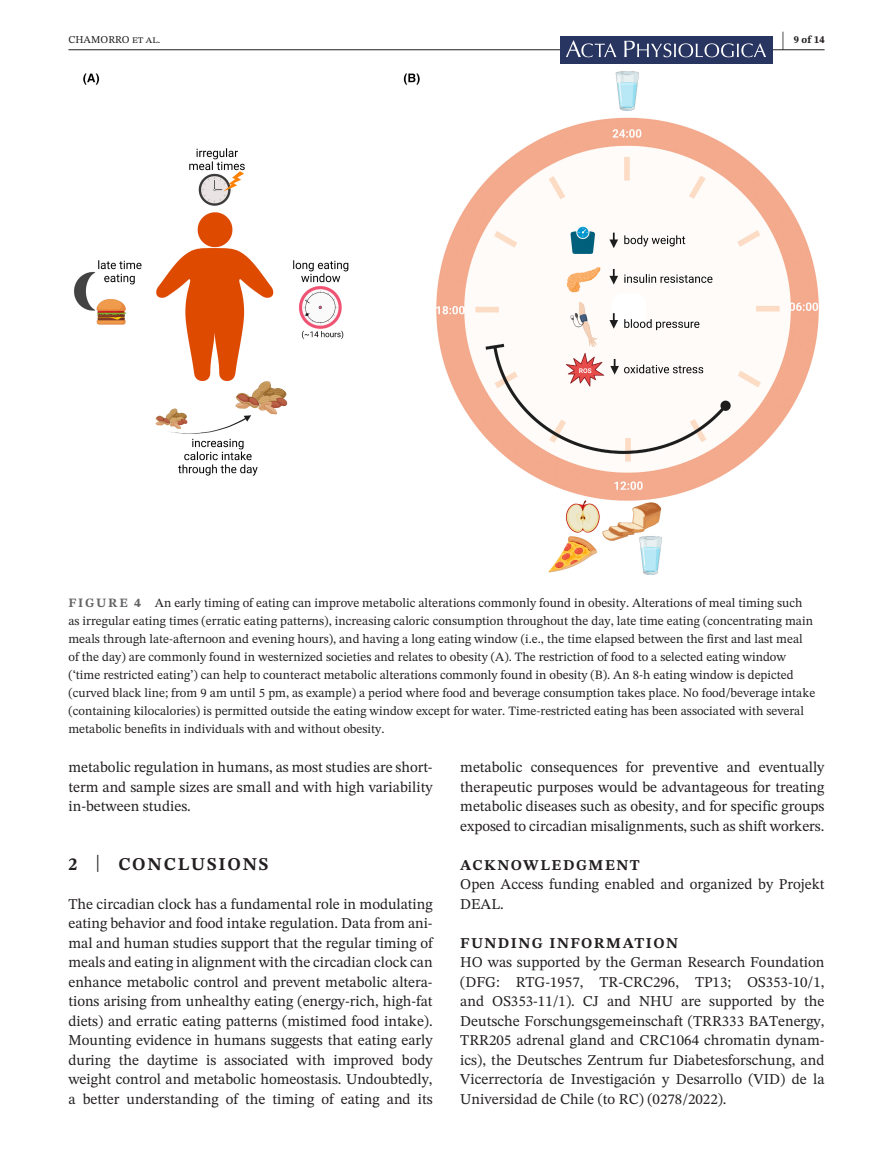
<style>
.page{position:relative;width:893px;height:1174px;background:#fff}
.page>*{position:absolute;margin:0;border:0;box-sizing:border-box;transform-origin:0 0}
.t1{font:700 21px "STIX Two Text";color:#231f20;scale:.42 1}
.t2{font:700 18px "STIX Two Text";letter-spacing:.1em;color:#231f20}
.t3{font:15px/19.5px "STIX Two Text";color:#231f20;text-align:justify}
.t4{font:700 15px "STIX Two Text";letter-spacing:.1em;color:#231f20}
.t5{font:12.75px/18px "STIX Two Text";color:#231f20}
.t6{font:10.5px "STIX Two Text";color:#231f20}
.t7{font:700 10.5px "STIX Two Text";color:#231f20}
.s1{font-weight:700;color:#636366}
.s2{font-weight:400;font-size:23.7px}
</style>
<div class="page">
<hr style="left:68px;top:49px;width:756px;height:1px;background:#231f20">
<div style="left:560px;top:36px;width:212px;height:27px;background:#293561"></div>
<svg style="left:566px;top:40px;width:50px;height:17px"></svg>
<svg style="left:624px;top:41px;width:142px;height:16px"></svg>
<img style="left:74px;top:71px;width:745px;height:504px">
<h1 class="t1" style="left:782px;top:24px;width:8px">|</h1>
<p class="t6" style="left:68px;top:32px;width:93px">CHAMORRO et al.</p>
<p class="t7" style="left:794px;top:32px;width:32px">9 of 14</p>
<p class="t5" style="left:68px;top:594px;width:748px"><span class="s1">FIGURE 4</span> An early timing of eating can improve metabolic alterations commonly found in obesity. Alterations of meal timing such as irregular eating times (erratic eating patterns), increasing caloric consumption throughout the day, late time eating (concentrating main meals through late-afternoon and evening hours), and having a long eating window (i.e., the time elapsed between the first and last meal of the day) are commonly found in westernized societies and relates to obesity (A). The restriction of food to a selected eating window (‘time restricted eating’) can help to counteract metabolic alterations commonly found in obesity (B). An 8-h eating window is depicted (curved black line; from 9 am until 5 pm, as example) a period where food and beverage consumption takes place. No food/beverage intake (containing kilocalories) is permitted outside the eating window except for water. Time-restricted eating has been associated with several metabolic benefits in individuals with and without obesity.</p>
<p class="t3" style="left:68px;top:757px;width:366px">metabolic regulation in humans, as most studies are short&shy;term and sample sizes are small and with high variability in-between studies.</p>
<p class="t2" style="left:68px;top:851px;width:201px">2 <span class="s2">|</span> CONCLUSIONS</p>
<p class="t3" style="left:68px;top:894px;width:366px">The circadian clock has a fundamental role in modulating eating behavior and food intake regulation. Data from ani&shy;mal and human studies support that the regular timing of meals and eating in alignment with the circadian clock can enhance metabolic control and prevent metabolic altera&shy;tions arising from unhealthy eating (energy-rich, high-fat diets) and erratic eating patterns (mistimed food intake).<br>Mounting evidence in humans suggests that eating early during the daytime is associated with improved body weight control and metabolic homeostasis. Undoubtedly, a better understanding of the timing of eating and its</p>
<p class="t3" style="left:460px;top:757px;width:366px">metabolic consequences for preventive and eventually therapeutic purposes would be advantageous for treating metabolic diseases such as obesity, and for specific groups exposed to circadian misalignments, such as shift workers.</p>
<p class="t4" style="left:460px;top:854px;width:181px">ACKNOWLEDGMENT</p>
<p class="t3" style="left:460px;top:874px;width:366px">Open Access funding enabled and organized by Projekt<br>DEAL.</p>
<p class="t4" style="left:460px;top:932px;width:219px">FUNDING INFORMATION</p>
<p class="t3" style="left:460px;top:952px;width:366px">HO was supported by the German Research Foundation (DFG: RTG-1957, TR-CRC296, TP13; OS353-10/1, and OS353-11/1). CJ and NHU are supported by the Deutsche Forschungsgemeinschaft (TRR333 BATenergy, TRR205 adrenal gland and CRC1064 chromatin dynam&shy;ics), the Deutsches Zentrum fur Diabetesforschung, and Vicerrectoría de Investigación y Desarrollo (VID) de la Universidad de Chile (to RC) (0278/2022).</p>
</div>
